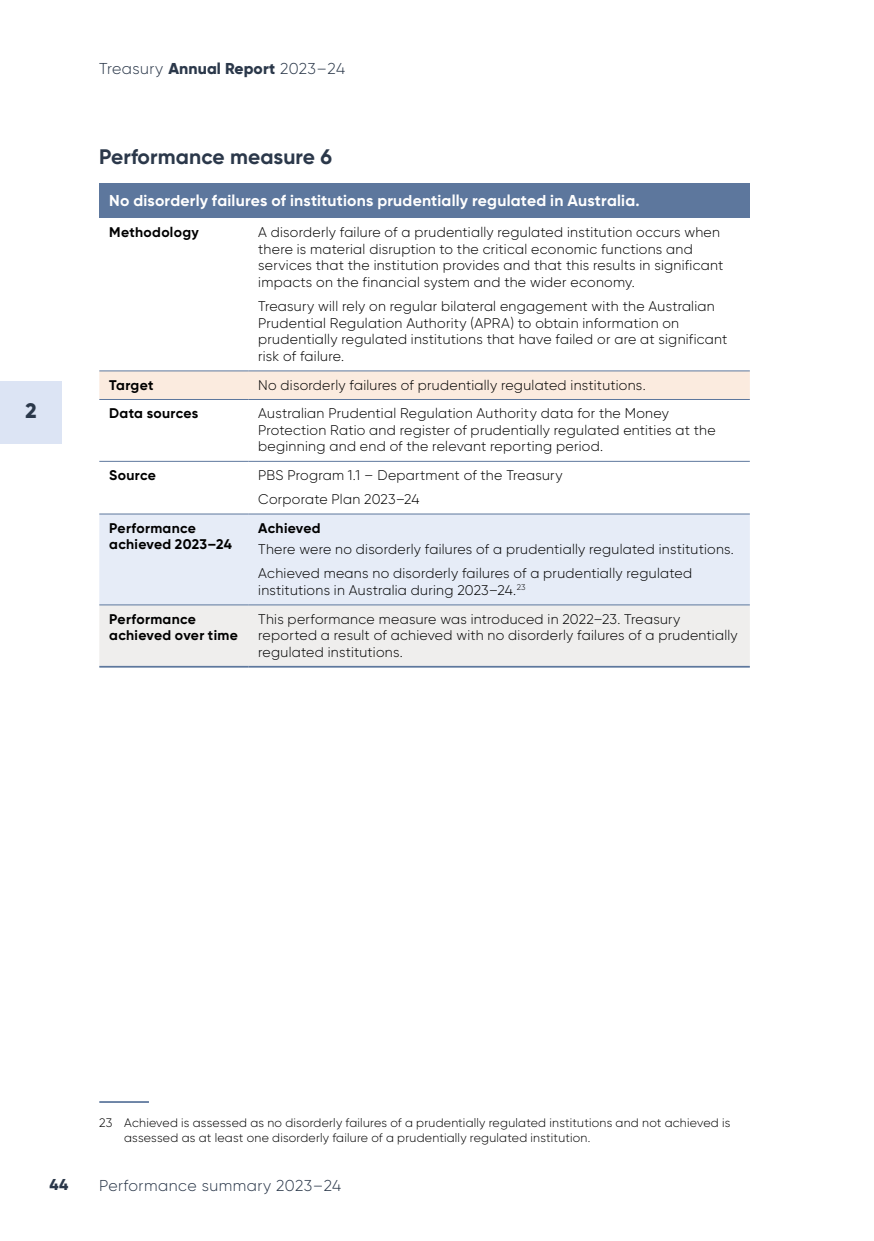
<style>
.page{position:relative;width:874px;height:1241px;background:#fff}
.page>*{position:absolute;margin:0;border:0;box-sizing:border-box;transform-origin:0 0}
.Heading_3{font:700 21px "Gilroy";letter-spacing:.005em;color:#2b384a}
.t1{font:800 21px "Gilroy";color:#2b384a}
.Table_Column_Header{font:700 15.75px "Gilroy";letter-spacing:.015em;color:#fff}
.t2{font:300 15.75px "Gilroy";letter-spacing:.03em;color:#2b384a}
.t3{font:800 15.75px "Gilroy";color:#2b384a}
.Table_body_text{font:300 14px/16.6px "Gilroy";letter-spacing:.02em;color:#000}
.Table_Subhead{font:700 14px/16.6px "Gilroy";letter-spacing:.025em;color:#000}
.Footnote_text{font:300 12.25px/14.9px "Gilroy";letter-spacing:.02em;color:#000}
.s1{font-weight:800}
</style>
<div class="page">
<div style="left:0;top:381px;width:62px;height:62px;background:#dce4f4"></div>
<div style="left:99px;top:183px;width:650px;height:35px;background:#5d779d"></div>
<div style="left:99px;top:371px;width:650px;height:28px;background:#fbebdf"></div>
<div style="left:99px;top:514px;width:650px;height:90px;background:#e6ecf7"></div>
<div style="left:99px;top:605px;width:650px;height:60px;background:#efeeed"></div>
<hr style="left:99px;top:461px;width:149px;height:1px;background:#5d779d">
<hr style="left:248px;top:461px;width:501px;height:1px;background:#5d779d">
<hr style="left:99px;top:665px;width:149px;height:2px;background:#5d779d">
<hr style="left:248px;top:665px;width:501px;height:2px;background:#5d779d">
<hr style="left:99px;top:513px;width:149px;height:1px;background:#5d779d">
<hr style="left:248px;top:513px;width:501px;height:1px;background:#5d779d">
<hr style="left:99px;top:604px;width:149px;height:1px;background:#5d779d">
<hr style="left:248px;top:604px;width:501px;height:1px;background:#5d779d">
<hr style="left:99px;top:370px;width:149px;height:1px;background:#5d779d">
<hr style="left:248px;top:370px;width:501px;height:1px;background:#5d779d">
<hr style="left:99px;top:399px;width:149px;height:1px;background:#5d779d">
<hr style="left:248px;top:399px;width:501px;height:1px;background:#5d779d">
<hr style="left:99px;top:1100px;width:50px;height:2px;background:#5d779d">
<h1 class="t1" style="left:25px;top:397px;width:13px">2</h1>
<p class="t2" style="left:99px;top:59px;width:247px">Treasury <span class="s1">Annual Report</span> 2023–24</p>
<h3 class="Heading_3" style="left:99px;top:143px;width:234px">Performance measure 6</h3>
<p class="Table_Column_Header" style="left:109px;top:191px;width:531px">No disorderly failures of institutions prudentially regulated in Australia.</p>
<p class="Table_Subhead" style="left:109px;top:224px;width:91px">Methodology</p>
<p class="Table_body_text" style="left:258px;top:224px;width:466px">A disorderly failure of a prudentially regulated institution occurs when there is material disruption to the critical economic functions and services that the institution provides and that this results in significant impacts on the financial system and the wider economy.</p>
<p class="Table_body_text" style="left:258px;top:298px;width:470px">Treasury will rely on regular bilateral engagement with the Australian Prudential Regulation Authority (APRA) to obtain information on prudentially regulated institutions that have failed or are at significant risk of failure.</p>
<p class="Table_Subhead" style="left:109px;top:376px;width:46px">Target</p>
<p class="Table_body_text" style="left:258px;top:376px;width:387px">No disorderly failures of prudentially regulated institutions.</p>
<p class="Table_Subhead" style="left:109px;top:405px;width:91px">Data sources</p>
<p class="Table_body_text" style="left:258px;top:405px;width:459px">Australian Prudential Regulation Authority data for the Money<br>Protection Ratio and register of prudentially regulated entities at the beginning and end of the relevant reporting period.</p>
<p class="Table_Subhead" style="left:109px;top:466px;width:48px">Source</p>
<p class="Table_body_text" style="left:258px;top:466px;width:305px">PBS Program 1.1 – Department of the Treasury</p>
<p class="Table_body_text" style="left:258px;top:490px;width:163px">Corporate Plan 2023–24</p>
<p class="Table_Subhead" style="left:109px;top:519px;width:124px">Performance achieved 2023–24</p>
<p class="Table_Subhead" style="left:258px;top:519px;width:64px">Achieved</p>
<p class="Table_body_text" style="left:258px;top:541px;width:475px">There were no disorderly failures of a prudentially regulated institutions.</p>
<p class="Table_body_text" style="left:258px;top:565px;width:435px">Achieved means no disorderly failures of a prudentially regulated institutions in Australia during 2023–24. <sup>23</sup></p>
<p class="Table_Subhead" style="left:109px;top:610px;width:130px">Performance achieved over time</p>
<p class="Table_body_text" style="left:258px;top:610px;width:481px">This performance measure was introduced in 2022–23. Treasury reported a result of achieved with no disorderly failures of a prudentially regulated institutions.</p>
<p class="Footnote_text" style="left:124px;top:1114px;width:607px;text-indent:-25px">23 Achieved is assessed as no disorderly failures of a prudentially regulated institutions and not achieved is assessed as at least one disorderly failure of a prudentially regulated institution.</p>
<p class="t3" style="left:50px;top:1174px;width:20px">44</p>
<p class="t2" style="left:99px;top:1175px;width:243px">Performance summary 2023–24</p>
</div>
